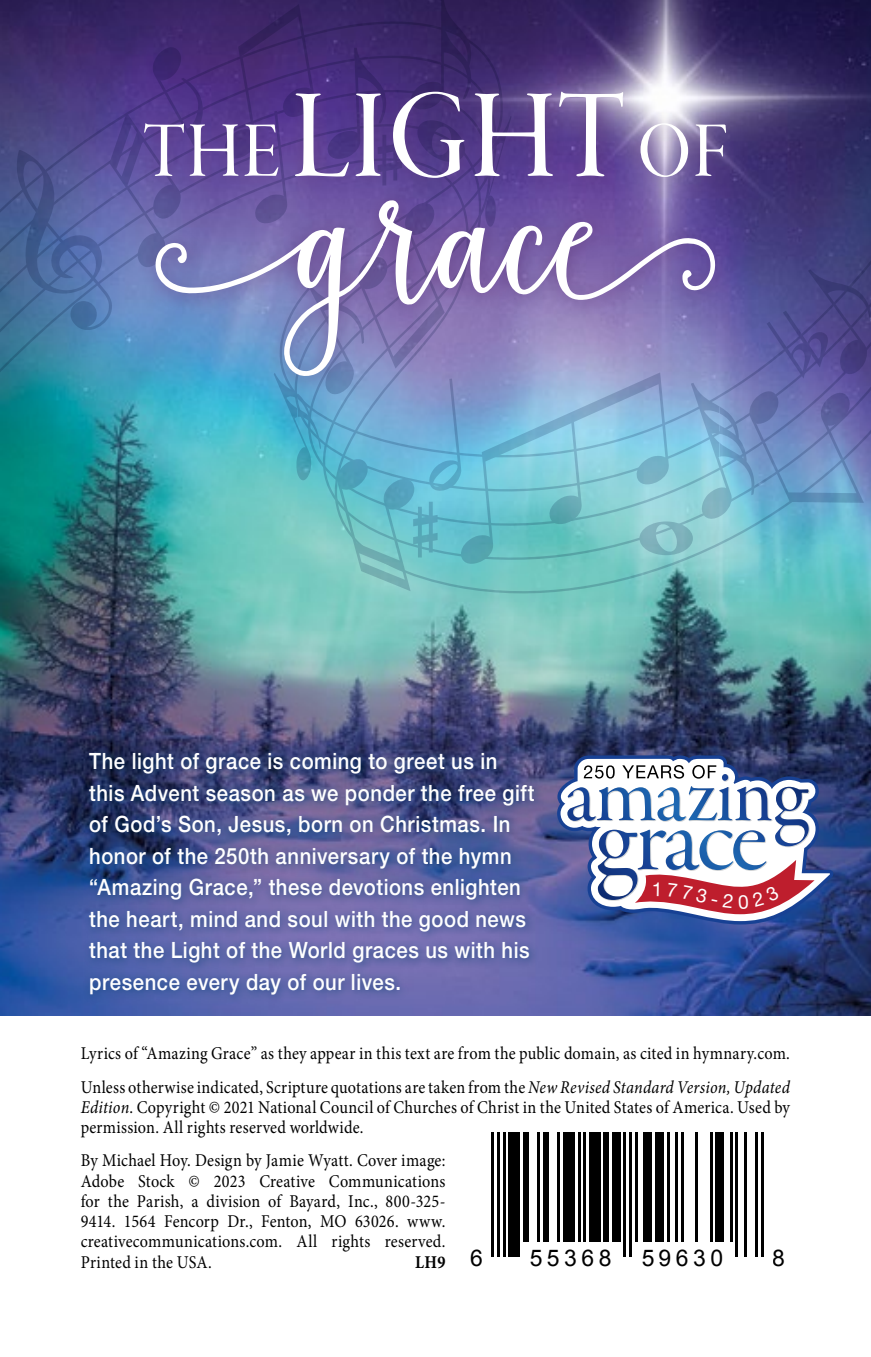
<style>
.page{position:relative;width:871px;height:1357px;background:#fff}
.page>*{position:absolute;margin:0;border:0;box-sizing:border-box;transform-origin:0 0}
.t1{font:159.75px "Ardista Script";color:#fff}
.t2{font:81.23px "Garamond Premr Pro Med Disp";color:#fff;scale:.9 1}
.t3{font:22.95px "Arial";letter-spacing:.2em;color:#000}
.t4{font:500 22.5px/31.5px "Helvetica Neue LT Std";letter-spacing:.025em;color:#fff;scale:.9 1}
.t5{font:18px/20.2px "Minion Pro";letter-spacing:.015em;color:#000;scale:.9 1}
.t6{font:700 18px "Minion Pro";color:#000;scale:.9 1}
.s1{font-size:130.28px}
.s2{font-style:italic}
.s3{font-family:"Arial";font-weight:400;font-size:22.95px}
</style>
<div class="page">
<img style="left:0;top:0;width:871px;height:1015px">
<img style="left:0;top:154px;width:871px;height:448px">
<svg style="left:13px;top:44px;width:192px;height:286px;background:#4e5492"></svg>
<img style="left:221px;top:0;width:650px;height:591px">
<div style="left:82px;top:745px;width:462px;height:259px;background:#004071;opacity:.7"></div>
<hr style="left:491px;top:1132px;width:3px;height:125px;background:#000">
<hr style="left:497px;top:1132px;width:3px;height:125px;background:#000">
<hr style="left:503px;top:1132px;width:3px;height:125px;background:#000">
<div style="left:509px;top:1132px;width:11px;height:125px;background:#000"></div>
<div style="left:523px;top:1132px;width:6px;height:110px;background:#000"></div>
<hr style="left:537px;top:1132px;width:3px;height:110px;background:#000">
<div style="left:543px;top:1132px;width:6px;height:110px;background:#000"></div>
<hr style="left:557px;top:1132px;width:3px;height:110px;background:#000">
<div style="left:563px;top:1132px;width:12px;height:110px;background:#000"></div>
<hr style="left:577px;top:1132px;width:3px;height:110px;background:#000">
<hr style="left:583px;top:1132px;width:3px;height:110px;background:#000">
<div style="left:589px;top:1132px;width:11px;height:110px;background:#000"></div>
<div style="left:603px;top:1132px;width:6px;height:110px;background:#000"></div>
<div style="left:612px;top:1132px;width:8px;height:110px;background:#000"></div>
<hr style="left:623px;top:1132px;width:3px;height:125px;background:#000">
<hr style="left:629px;top:1132px;width:3px;height:125px;background:#000">
<hr style="left:635px;top:1132px;width:3px;height:110px;background:#000">
<div style="left:643px;top:1132px;width:9px;height:110px;background:#000"></div>
<div style="left:655px;top:1132px;width:9px;height:110px;background:#000"></div>
<hr style="left:666px;top:1132px;width:3px;height:110px;background:#000">
<hr style="left:675px;top:1132px;width:3px;height:110px;background:#000">
<hr style="left:681px;top:1132px;width:3px;height:110px;background:#000">
<hr style="left:695px;top:1132px;width:3px;height:110px;background:#000">
<hr style="left:709px;top:1132px;width:3px;height:110px;background:#000">
<div style="left:715px;top:1132px;width:9px;height:110px;background:#000"></div>
<hr style="left:730px;top:1132px;width:2px;height:110px;background:#000">
<hr style="left:735px;top:1132px;width:3px;height:125px;background:#000">
<hr style="left:744px;top:1132px;width:2px;height:125px;background:#000">
<hr style="left:755px;top:1132px;width:3px;height:125px;background:#000">
<hr style="left:761px;top:1132px;width:3px;height:125px;background:#000">
<div style="left:129px;top:75px;width:614px;height:318px;background:#623c7e;opacity:.7"></div>
<svg style="left:557px;top:755px;width:277px;height:169px"></svg>
<h2 class="t2" style="left:144px;top:107px;width:650px">THE <span class="s1">LIGHT</span> OF</h2>
<h1 class="t1" style="left:154px;top:144px;width:569px">grace</h1>
<p class="t4" style="left:89px;top:745px;width:496px">The light of grace is coming to greet us in this Advent season as we ponder the free gift of God’s Son, Jesus, born on Christmas. In honor of the 250th anniversary of the hymn “Amazing Grace,” these devotions enlighten the heart, mind and soul with the good news that the Light of the World graces us with his presence every day of our lives.</p>
<p class="t5" style="left:81px;top:1037px;width:789px;line-height:33.3px">Lyrics of “Amazing Grace” as they appear in this text are from the public domain, as cited in hymnary.com.<br>Unless otherwise indicated, Scripture quotations are taken from the <span class="s2">New Revised Standard Version, Updated</span></p>
<p class="t5" style="left:81px;top:1097px;width:789px"><span class="s2">Edition</span>. Copyright © 2021 National Council of Churches of Christ in the United States of America. Used by permission. All rights reserved worldwide.</p>
<p class="t5" style="left:81px;top:1150px;width:407px;text-align:justify">By Michael Hoy. Design by Jamie Wyatt. Cover image:<br>Adobe Stock © 2023 Creative Communications for the Parish, a division of Bayard, Inc., 800-325- 9414. 1564 Fencorp Dr., Fenton, MO 63026. www. creativecommunications.com. All rights reserved.<br>Printed in the USA.</p>
<p class="t6" style="left:415px;top:1249px;width:77px">LH9 <span class="s3">6</span></p>
<p class="t3" style="left:529px;top:1242px;width:84px">55368</p>
<p class="t3" style="left:641px;top:1242px;width:84px">59630</p>
<p class="t3" style="left:773px;top:1242px;width:14px">8</p>
</div>
